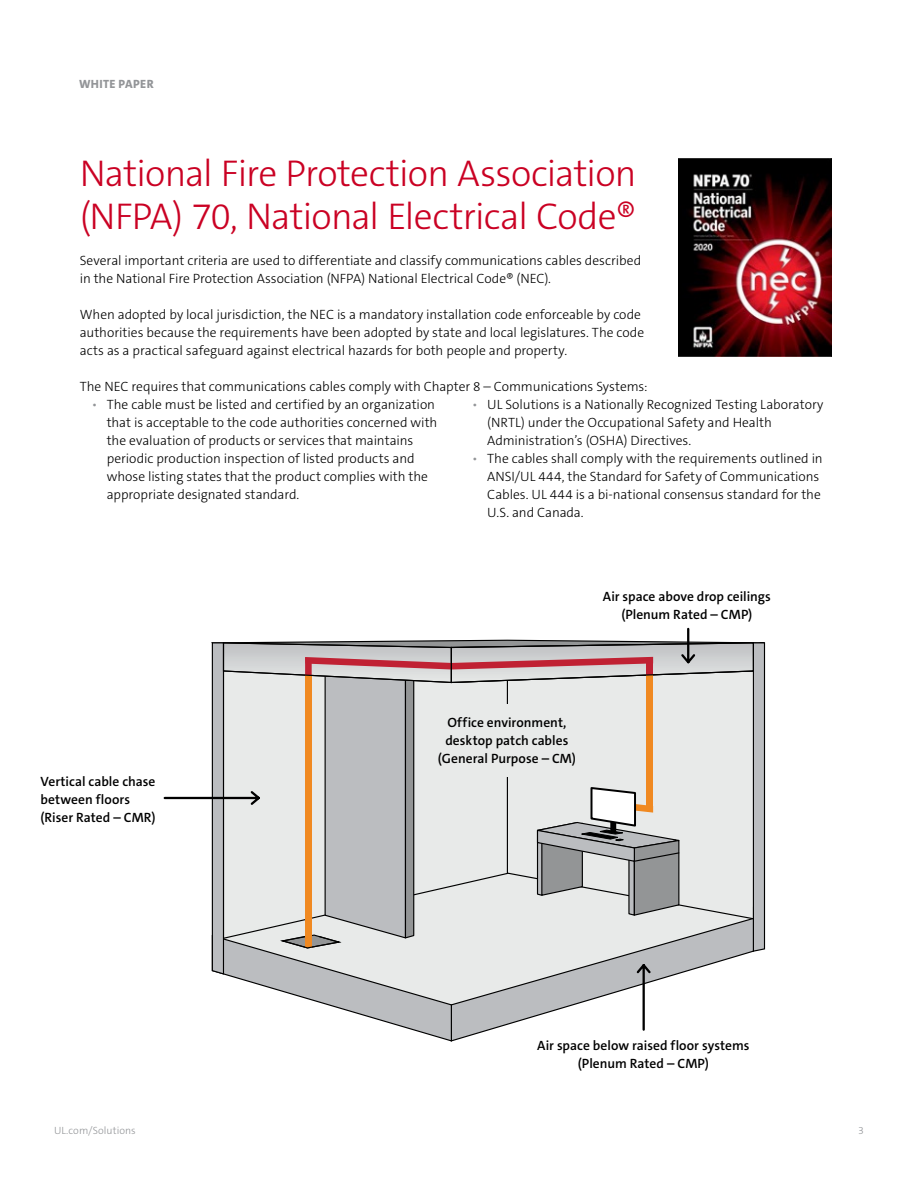
<style>
.page{position:relative;width:918px;height:1188px;background:#fff}
.page>*{position:absolute;margin:0;border:0;box-sizing:border-box;transform-origin:0 0}
.t1{font:300 37.5px/43.5px "The Sans C5";letter-spacing:-.025em;color:#ca0123}
.t2{font:300 13.5px/18px "The Sans C5";letter-spacing:-.005em;color:#000}
.t3{font:600 13.5px/18px "The Sans C5";color:#000;text-align:center}
.t4{font:800 12px "The Sans C5";letter-spacing:.025em;color:#939598}
.t5{font:300 10.5px "The Sans C5";letter-spacing:.005em;color:#939598}
.s1{color:#939598}
</style>
<div class="page">
<svg style="left:211px;top:640px;width:554px;height:402px;background:#d3d2d1"></svg>
<div style="left:499px;top:704px;width:17px;height:73px;background:#e8eae9"></div>
<img style="left:678px;top:158px;width:154px;height:198px">
<p class="t4" style="left:79px;top:77px;width:76px">WHITE PAPER</p>
<h1 class="t1" style="left:80px;top:152px;width:558px">National Fire Protection Association (NFPA) 70, National Electrical Code®</h1>
<p class="t2" style="left:80px;top:252px;width:563px">Several important criteria are used to differentiate and classify communications cables described in the National Fire Protection Association (NFPA) National Electrical Code® (NEC).</p>
<p class="t2" style="left:80px;top:306px;width:566px">When adopted by local jurisdiction, the NEC is a mandatory installation code enforceable by code authorities because the requirements have been adopted by state and local legislatures. The code acts as a practical safeguard against electrical hazards for both people and property.</p>
<p class="t2" style="left:80px;top:378px;width:569px">The NEC requires that communications cables comply with Chapter 8 – Communications Systems:</p>
<p class="t2" style="left:107px;top:396px;width:332px;text-indent:-15px"><span class="s1">•</span> The cable must be listed and certified by an organization that is acceptable to the code authorities concerned with the evaluation of products or services that maintains periodic production inspection of listed products and whose listing states that the product complies with the appropriate designated standard.</p>
<p class="t2" style="left:487px;top:396px;width:338px;text-indent:-15px"><span class="s1">•</span> UL Solutions is a Nationally Recognized Testing Laboratory (NRTL) under the Occupational Safety and Health<br>Administration’s (OSHA) Directives.</p>
<p class="t2" style="left:487px;top:450px;width:337px;text-indent:-15px"><span class="s1">•</span> The cables shall comply with the requirements outlined in ANSI/UL 444, the Standard for Safety of Communications Cables. UL 444 is a bi-national consensus standard for the U.S. and Canada.</p>
<p class="t3" style="left:41px;top:772px;width:117px;text-align:left">Vertical cable chase between floors (Riser Rated – CMR)</p>
<p class="t3" style="left:603px;top:588px;width:170px">Air space above drop ceilings (Plenum Rated – CMP)</p>
<p class="t3" style="left:438px;top:714px;width:140px">Office environment, desktop patch cables (General Purpose – CM)</p>
<p class="t3" style="left:537px;top:1037px;width:214px">Air space below raised floor systems (Plenum Rated – CMP)</p>
<p class="t5" style="left:54px;top:1124px;width:83px">UL.com/Solutions</p>
<p class="t5" style="left:858px;top:1124px;width:7px">3</p>
</div>
